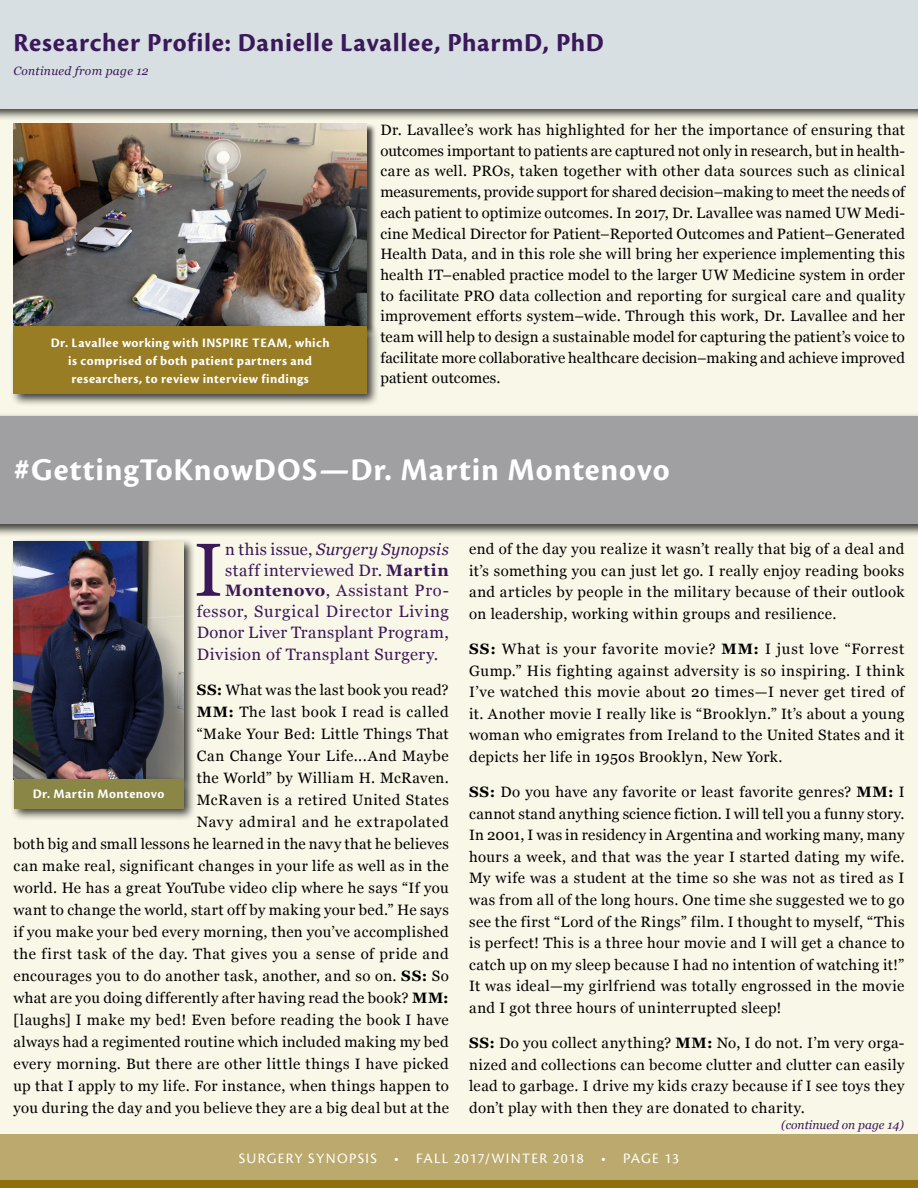
<style>
.page{position:relative;width:918px;height:1188px;background:#f9f7e7}
.page>*{position:absolute;margin:0;border:0;box-sizing:border-box;transform-origin:0 0}
.t1{font:75px "Georgia";color:#3b185a}
.t2{font:700 33px "Cronos Pro";letter-spacing:.035em;color:#fff}
.t3{font:700 27px "Cronos Pro";letter-spacing:.025em;color:#3b185a}
.t4{font:16.5px "Georgia";letter-spacing:.035em;color:#3b185a}
.t5{font:italic 16.5px "Georgia";letter-spacing:.01em;color:#3b185a}
.t6{font:15px/21.6px "Georgia";letter-spacing:.025em;color:#000;text-align:justify}
.t7{font:15px "Cronos Pro";letter-spacing:.085em;color:#fff}
.t8{font:700 13.5px/18px "Cronos Pro";letter-spacing:.03em;color:#fff;text-align:center}
.t9{font:italic 12px "Georgia";letter-spacing:.025em;color:#3b185a}
.t10{font:italic 12px "Georgia";color:#3b185a}
.s1{font-style:normal}
.s2{font-weight:700}
</style>
<div class="page">
<div style="left:0;top:1134px;width:918px;height:54px;background:#bba96d"></div>
<div style="left:0;top:1180px;width:918px;height:8px;background:#8e6f0c"></div>
<div style="left:0;top:0;width:918px;height:121px;background:#000;opacity:.75"></div>
<div style="left:0;top:0;width:918px;height:108px;background:#d8dfe3"></div>
<div style="left:13px;top:124px;width:364px;height:212px;background:#000;opacity:.75"></div>
<img style="left:13px;top:124px;width:354px;height:199px">
<div style="left:10px;top:323px;width:370px;height:84px;background:#000;opacity:.75"></div>
<div style="left:14px;top:327px;width:353px;height:67px;background:#997d24"></div>
<div style="left:0;top:413px;width:918px;height:124px;background:#000;opacity:.75"></div>
<div style="left:0;top:416px;width:918px;height:108px;background:#a0a0a3"></div>
<div style="left:11px;top:538px;width:185px;height:254px;background:#000;opacity:.75"></div>
<img style="left:14px;top:541px;width:169px;height:235px">
<div style="left:10px;top:776px;width:186px;height:45px;background:#000;opacity:.75"></div>
<div style="left:14px;top:779px;width:169px;height:29px;background:#8a8646"></div>
<h3 class="t3" style="left:14px;top:27px;width:592px">Researcher Profile: Danielle Lavallee, PharmD, PhD</h3>
<p class="t9" style="left:14px;top:63px;width:137px">Continued from page 12</p>
<p class="t8" style="left:51px;top:334px;width:280px">Dr. Lavallee working with INSPIRE TEAM, which is comprised of both patient partners and researchers, to review interview findings</p>
<p class="t6" style="left:380px;top:120px;width:526px;line-height:20.7px">Dr. Lavallee’s work has highlighted for her the importance of ensuring that outcomes important to patients are captured not only in research, but in health&shy;care as well. PROs, taken together with other data sources such as clinical measurements, provide support for shared decision–making to meet the needs of each patient to optimize outcomes. In 2017, Dr. Lavallee was named UW Medi&shy;cine Medical Director for Patient–Reported Outcomes and Patient–Generated Health Data, and in this role she will bring her experience implementing this health IT–enabled practice model to the larger UW Medicine system in order to facilitate PRO data collection and reporting for surgical care and quality improvement efforts system–wide. Through this work, Dr. Lavallee and her team will help to design a sustainable model for capturing the patient’s voice to facilitate more collaborative healthcare decision–making and achieve improved patient outcomes.</p>
<h2 class="t2" style="left:14px;top:451px;width:658px">#GettingToKnowDOS—Dr. Martin Montenovo</h2>
<h1 class="t1" style="left:194px;top:525px;width:31px">I</h1>
<p class="t5" style="left:225px;top:539px;width:225px"><span class="s1">n this issue,</span> Surgery Synopsis</p>
<p class="t4" style="left:225px;top:560px;width:225px">staff interviewed Dr. <span class="s2">Martin</span></p>
<p class="t4" style="left:225px;top:580px;width:225px"><span class="s2">Montenovo</span>, Assistant Pro-</p>
<p class="t4" style="left:197px;top:601px;width:254px">fessor, Surgical Director Living</p>
<p class="t4" style="left:197px;top:623px;width:254px">Donor Liver Transplant Program,</p>
<p class="t4" style="left:197px;top:644px;width:243px">Division of Transplant Surgery.</p>
<p class="t6" style="left:14px;top:679px;width:437px;line-height:22px;text-align:right"><span class="s2">SS:</span> What was the last book you read?<br><span class="s2">MM:</span> The last book I read is called<br>“Make Your Bed: Little Things That<br>Can Change Your Life...And Maybe<br>the World” by William H. McRaven.<br>McRaven is a retired United States<br>Navy admiral and he extrapolated<br>both big and small lessons he learned in the navy that he believes can make real, significant changes in your life as well as in the world. He has a great YouTube video clip where he says “If you want to change the world, start off by making your bed.” He says if you make your bed every morning, then you’ve accomplished the first task of the day. That gives you a sense of pride and encourages you to do another task, another, and so on. <span class="s2">SS:</span> So what are you doing differently after having read the book? <span class="s2">MM: </span>[laughs] I make my bed! Even before reading the book I have always had a regimented routine which included making my bed every morning. But there are other little things I have picked up that I apply to my life. For instance, when things happen to you during the day and you believe they are a big deal but at the</p>
<p class="t8" style="left:33px;top:785px;width:133px">Dr. Martin Montenovo</p>
<p class="t6" style="left:469px;top:539px;width:437px">end of the day you realize it wasn’t really that big of a deal and it’s something you can just let go. I really enjoy reading books and articles by people in the military because of their outlook on leadership, working within groups and resilience.</p>
<p class="t6" style="left:469px;top:638px;width:437px"><span class="s2">SS:</span> What is your favorite movie? <span class="s2">MM:</span> I just love “Forrest Gump.” His fighting against adversity is so inspiring. I think I’ve watched this movie about 20 times—I never get tired of it. Another movie I really like is “Brooklyn.” It’s about a young woman who emigrates from Ireland to the United States and it depicts her life in 1950s Brooklyn, New York.</p>
<p class="t6" style="left:469px;top:781px;width:437px"><span class="s2">SS:</span> Do you have any favorite or least favorite genres? <span class="s2">MM:</span> I cannot stand anything science fiction. I will tell you a funny story.<br>In 2001, I was in residency in Argentina and working many, many hours a week, and that was the year I started dating my wife.<br>My wife was a student at the time so she was not as tired as I was from all of the long hours. One time she suggested we to go see the first “Lord of the Rings” film. I thought to myself, “This is perfect! This is a three hour movie and I will get a chance to catch up on my sleep because I had no intention of watching it!” It was ideal—my girlfriend was totally engrossed in the movie and I got three hours of uninterrupted sleep!</p>
<p class="t6" style="left:469px;top:1032px;width:437px"><span class="s2">SS:</span> Do you collect anything? <span class="s2">MM:</span> No, I do not. I’m very orga&shy;nized and collections can become clutter and clutter can easily lead to garbage. I drive my kids crazy because if I see toys they don’t play with then they are donated to charity.</p>
<p class="t10" style="left:781px;top:1118px;width:124px">(continued on page 14)</p>
<p class="t7" style="left:239px;top:1150px;width:442px">SURGERY SYNOPSIS • FALL 2017/WINTER 2018 • PAGE 13</p>
</div>
